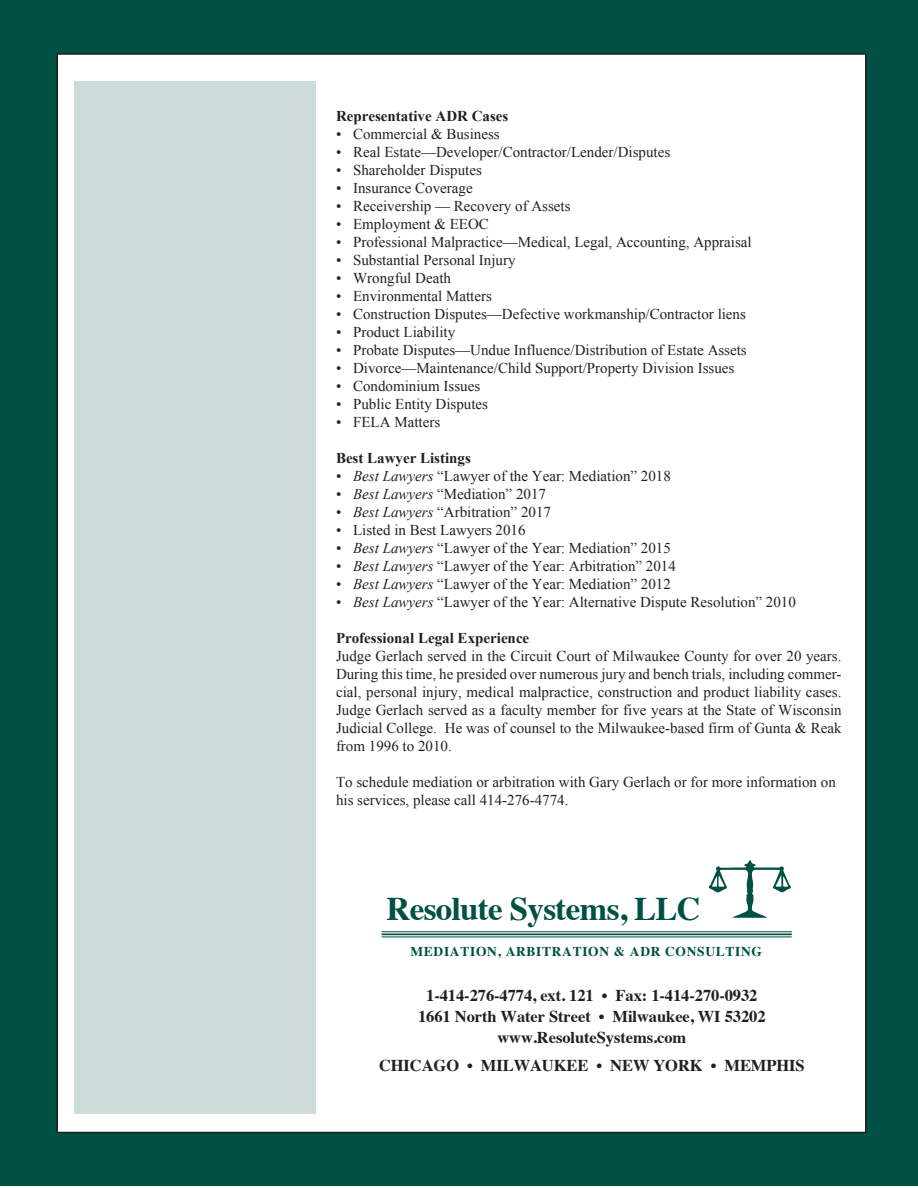
<style>
.page{position:relative;width:918px;height:1188px;background:#fff}
.page>*{position:absolute;margin:0;border:0;box-sizing:border-box;transform-origin:0 0}
.t1{font:700 33px "Times";letter-spacing:-.02em;color:#005143}
.t2{font:700 16.5px "Times";letter-spacing:-.005em;color:#231f20}
.t3{font:15px/18px "Times New Roman";color:#231f20;text-align:justify}
.t4{font:700 15px "Times New Roman";color:#231f20}
.t5{font:700 13.5px "Times";letter-spacing:.05em;color:#005143}
.s1{font-style:italic}
</style>
<div class="page">
<div style="left:0;top:0;width:918px;height:1186px;background:#005143"></div>
<div style="left:57px;top:54px;width:809px;height:1078px;background:#fff"></div>
<div style="left:75px;top:81px;width:241px;height:1032px;background:#cddcda"></div>
<hr style="left:382px;top:931px;width:410px;height:1px;background:#005143">
<hr style="left:382px;top:933px;width:410px;height:2px;background:#005143">
<hr style="left:382px;top:936px;width:410px;height:1px;background:#005143">
<img style="left:709px;top:860px;width:82px;height:58px">
<p class="t4" style="left:336px;top:106px;width:174px">Representative ADR Cases</p>
<p class="t3" style="left:336px;top:125px;width:165px">• Commercial &amp; Business</p>
<p class="t3" style="left:336px;top:143px;width:336px">• Real Estate—Developer/Contractor/Lender/Disputes</p>
<p class="t3" style="left:336px;top:161px;width:147px">• Shareholder Disputes</p>
<p class="t3" style="left:336px;top:179px;width:138px">• Insurance Coverage</p>
<p class="t3" style="left:336px;top:197px;width:236px">• Receivership — Recovery of Assets</p>
<p class="t3" style="left:336px;top:215px;width:154px">• Employment &amp; EEOC</p>
<p class="t3" style="left:336px;top:233px;width:417px">• Professional Malpractice—Medical, Legal, Accounting, Appraisal</p>
<p class="t3" style="left:336px;top:251px;width:181px">• Substantial Personal Injury</p>
<p class="t3" style="left:336px;top:269px;width:117px">• Wrongful Death</p>
<p class="t3" style="left:336px;top:287px;width:157px">• Environmental Matters</p>
<p class="t3" style="left:336px;top:305px;width:411px">• Construction Disputes—Defective workmanship/Contractor liens</p>
<p class="t3" style="left:336px;top:323px;width:121px">• Product Liability</p>
<p class="t3" style="left:336px;top:341px;width:412px">• Probate Disputes—Undue Influence/Distribution of Estate Assets</p>
<p class="t3" style="left:336px;top:359px;width:400px">• Divorce—Maintenance/Child Support/Property Division Issues</p>
<p class="t3" style="left:336px;top:377px;width:146px">• Condominium Issues</p>
<p class="t3" style="left:336px;top:395px;width:154px">• Public Entity Disputes</p>
<p class="t3" style="left:336px;top:413px;width:106px">• FELA Matters</p>
<p class="t4" style="left:336px;top:448px;width:136px">Best Lawyer Listings</p>
<p class="t3" style="left:336px;top:467px;width:336px">• <span class="s1">Best Lawyers</span> “Lawyer of the Year: Mediation” 2018</p>
<p class="t3" style="left:336px;top:485px;width:212px">• <span class="s1">Best Lawyers</span> “Mediation” 2017</p>
<p class="t3" style="left:336px;top:503px;width:217px">• <span class="s1">Best Lawyers</span> “Arbitration” 2017</p>
<p class="t3" style="left:336px;top:521px;width:191px">• Listed in Best Lawyers 2016</p>
<p class="t3" style="left:336px;top:539px;width:336px">• <span class="s1">Best Lawyers</span> “Lawyer of the Year: Mediation” 2015</p>
<p class="t3" style="left:336px;top:557px;width:341px">• <span class="s1">Best Lawyers</span> “Lawyer of the Year: Arbitration” 2014</p>
<p class="t3" style="left:336px;top:575px;width:336px">• <span class="s1">Best Lawyers</span> “Lawyer of the Year: Mediation” 2012</p>
<p class="t3" style="left:336px;top:593px;width:461px">• <span class="s1">Best Lawyers</span> “Lawyer of the Year: Alternative Dispute Resolution” 2010</p>
<p class="t4" style="left:336px;top:628px;width:195px">Professional Legal Experience</p>
<p class="t3" style="left:336px;top:647px;width:507px">Judge Gerlach served in the Circuit Court of Milwaukee County for over 20 years.<br>During this time, he presided over numerous jury and bench trials, including commer&shy;cial, personal injury, medical malpractice, construction and product liability cases.<br>Judge Gerlach served as a faculty member for five years at the State of Wisconsin Judicial College. He was of counsel to the Milwaukee-based firm of Gunta &amp; Reak from 1996 to 2010.</p>
<p class="t3" style="left:336px;top:773px;width:501px">To schedule mediation or arbitration with Gary Gerlach or for more information on his services, please call 414-276-4774.</p>
<p class="t1" style="left:387px;top:877px;width:316px">Resolute Systems, LLC</p>
<p class="t5" style="left:411px;top:939px;width:353px">MEDIATION, ARBITRATION &amp; ADR CONSULTING</p>
<p class="t2" style="left:426px;top:980px;width:333px">1-414-276-4774, ext. 121 • Fax: 1-414-270-0932</p>
<p class="t2" style="left:418px;top:1001px;width:349px">1661 North Water Street • Milwaukee, WI 53202</p>
<p class="t2" style="left:497px;top:1022px;width:190px">www.ResoluteSystems.com</p>
<p class="t2" style="left:379px;top:1050px;width:427px">CHICAGO • MILWAUKEE • NEW YORK • MEMPHIS</p>
</div>
